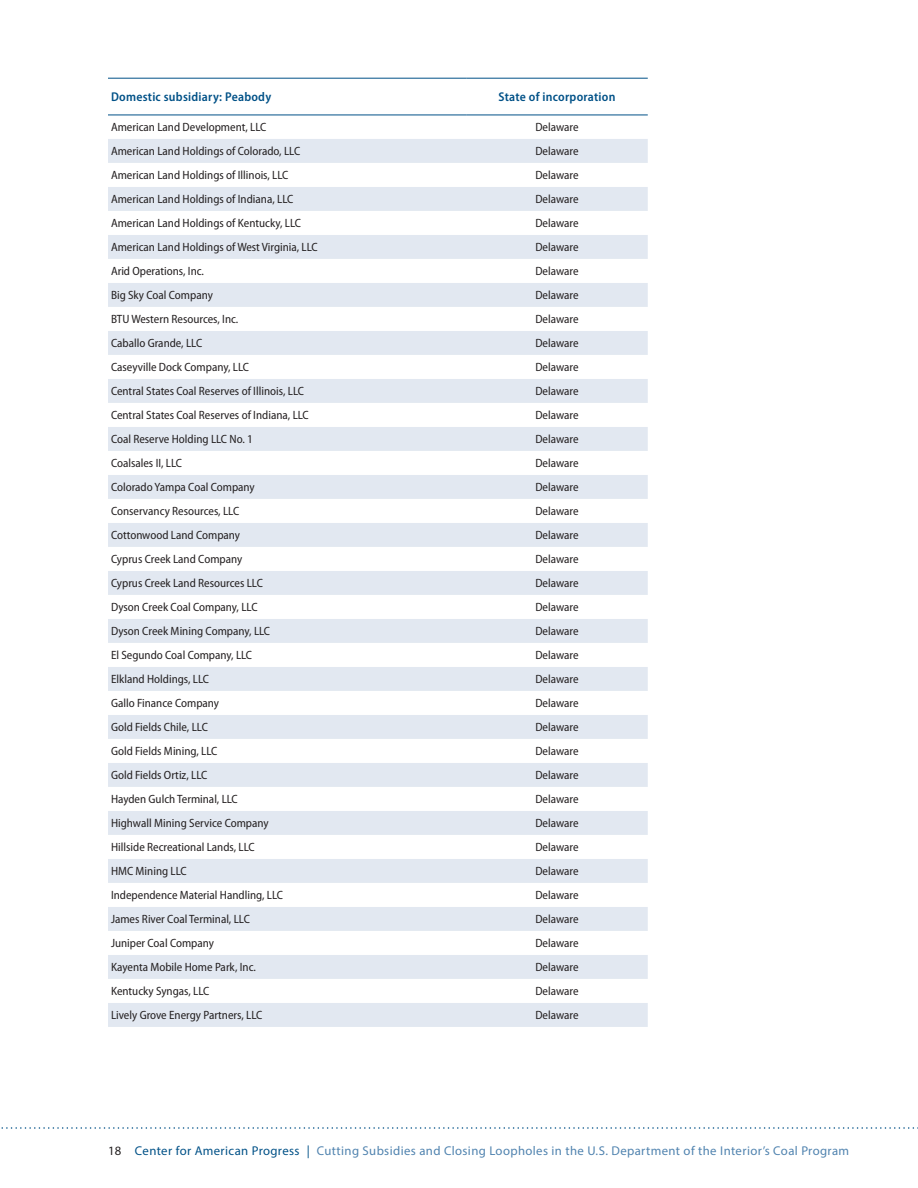
<style>
.page{position:relative;width:918px;height:1188px;background:#fff}
.page>*{position:absolute;margin:0;border:0;box-sizing:border-box;transform-origin:0 0}
.t1{font:12.75px "Myriad Pro";letter-spacing:.03em;color:#5083af}
.t2{font:600 semi-condensed 12.75px "Myriad Pro";letter-spacing:.02em;color:#005187}
.t3{font:semi-condensed 12px "Myriad Pro";color:#231f20}
.s1{color:#231f20}
.s2{color:#005187}
</style>
<div class="page">
<svg style="left:1px;top:1127px;width:917px;height:2px"></svg>
<div style="left:108px;top:139px;width:540px;height:888px;background:#e2e8f1"></div>
<svg style="left:108px;top:163px;width:540px;height:840px"></svg>
<hr style="left:108px;top:78px;width:358px;height:1px;background:#005187">
<hr style="left:466px;top:78px;width:182px;height:1px;background:#005187">
<hr style="left:108px;top:115px;width:358px;height:1px;background:#005187">
<hr style="left:466px;top:115px;width:182px;height:1px;background:#005187">
<p class="t2" style="left:111px;top:89px;width:162px">Domestic subsidiary: Peabody</p>
<p class="t2" style="left:498px;top:89px;width:119px">State of incorporation</p>
<p class="t3" style="left:111px;top:121px;width:157px">American Land Development, LLC</p>
<p class="t3" style="left:535px;top:121px;width:45px">Delaware</p>
<p class="t3" style="left:111px;top:145px;width:191px">American Land Holdings of Colorado, LLC</p>
<p class="t3" style="left:535px;top:145px;width:45px">Delaware</p>
<p class="t3" style="left:111px;top:169px;width:179px">American Land Holdings of Illinois, LLC</p>
<p class="t3" style="left:535px;top:169px;width:45px">Delaware</p>
<p class="t3" style="left:111px;top:193px;width:184px">American Land Holdings of Indiana, LLC</p>
<p class="t3" style="left:535px;top:193px;width:45px">Delaware</p>
<p class="t3" style="left:111px;top:217px;width:192px">American Land Holdings of Kentucky, LLC</p>
<p class="t3" style="left:535px;top:217px;width:45px">Delaware</p>
<p class="t3" style="left:111px;top:241px;width:208px">American Land Holdings of West Virginia, LLC</p>
<p class="t3" style="left:535px;top:241px;width:45px">Delaware</p>
<p class="t3" style="left:111px;top:265px;width:95px">Arid Operations, Inc.</p>
<p class="t3" style="left:535px;top:265px;width:45px">Delaware</p>
<p class="t3" style="left:111px;top:289px;width:103px">Big Sky Coal Company</p>
<p class="t3" style="left:535px;top:289px;width:45px">Delaware</p>
<p class="t3" style="left:111px;top:313px;width:129px">BTU Western Resources, Inc.</p>
<p class="t3" style="left:535px;top:313px;width:45px">Delaware</p>
<p class="t3" style="left:111px;top:337px;width:93px">Caballo Grande, LLC</p>
<p class="t3" style="left:535px;top:337px;width:45px">Delaware</p>
<p class="t3" style="left:111px;top:361px;width:140px">Caseyville Dock Company, LLC</p>
<p class="t3" style="left:535px;top:361px;width:45px">Delaware</p>
<p class="t3" style="left:111px;top:385px;width:194px">Central States Coal Reserves of Illinois, LLC</p>
<p class="t3" style="left:535px;top:385px;width:45px">Delaware</p>
<p class="t3" style="left:111px;top:409px;width:199px">Central States Coal Reserves of Indiana, LLC</p>
<p class="t3" style="left:535px;top:409px;width:45px">Delaware</p>
<p class="t3" style="left:111px;top:433px;width:143px">Coal Reserve Holding LLC No. 1</p>
<p class="t3" style="left:535px;top:433px;width:45px">Delaware</p>
<p class="t3" style="left:111px;top:457px;width:73px">Coalsales II, LLC</p>
<p class="t3" style="left:535px;top:457px;width:45px">Delaware</p>
<p class="t3" style="left:111px;top:481px;width:145px">Colorado Yampa Coal Company</p>
<p class="t3" style="left:535px;top:481px;width:45px">Delaware</p>
<p class="t3" style="left:111px;top:505px;width:130px">Conservancy Resources, LLC</p>
<p class="t3" style="left:535px;top:505px;width:45px">Delaware</p>
<p class="t3" style="left:111px;top:529px;width:131px">Cottonwood Land Company</p>
<p class="t3" style="left:535px;top:529px;width:45px">Delaware</p>
<p class="t3" style="left:111px;top:553px;width:133px">Cyprus Creek Land Company</p>
<p class="t3" style="left:535px;top:553px;width:45px">Delaware</p>
<p class="t3" style="left:111px;top:577px;width:153px">Cyprus Creek Land Resources LLC</p>
<p class="t3" style="left:535px;top:577px;width:45px">Delaware</p>
<p class="t3" style="left:111px;top:601px;width:148px">Dyson Creek Coal Company, LLC</p>
<p class="t3" style="left:535px;top:601px;width:45px">Delaware</p>
<p class="t3" style="left:111px;top:625px;width:161px">Dyson Creek Mining Company, LLC</p>
<p class="t3" style="left:535px;top:625px;width:45px">Delaware</p>
<p class="t3" style="left:111px;top:649px;width:143px">El Segundo Coal Company, LLC</p>
<p class="t3" style="left:535px;top:649px;width:45px">Delaware</p>
<p class="t3" style="left:111px;top:673px;width:100px">Elkland Holdings, LLC</p>
<p class="t3" style="left:535px;top:673px;width:45px">Delaware</p>
<p class="t3" style="left:111px;top:697px;width:110px">Gallo Finance Company</p>
<p class="t3" style="left:535px;top:697px;width:45px">Delaware</p>
<p class="t3" style="left:111px;top:721px;width:98px">Gold Fields Chile, LLC</p>
<p class="t3" style="left:535px;top:721px;width:45px">Delaware</p>
<p class="t3" style="left:111px;top:745px;width:108px">Gold Fields Mining, LLC</p>
<p class="t3" style="left:535px;top:745px;width:45px">Delaware</p>
<p class="t3" style="left:111px;top:769px;width:98px">Gold Fields Ortiz, LLC</p>
<p class="t3" style="left:535px;top:769px;width:45px">Delaware</p>
<p class="t3" style="left:111px;top:793px;width:128px">Hayden Gulch Terminal, LLC</p>
<p class="t3" style="left:535px;top:793px;width:45px">Delaware</p>
<p class="t3" style="left:111px;top:817px;width:159px">Highwall Mining Service Company</p>
<p class="t3" style="left:535px;top:817px;width:45px">Delaware</p>
<p class="t3" style="left:111px;top:841px;width:145px">Hillside Recreational Lands, LLC</p>
<p class="t3" style="left:535px;top:841px;width:45px">Delaware</p>
<p class="t3" style="left:111px;top:865px;width:77px">HMC Mining LLC</p>
<p class="t3" style="left:535px;top:865px;width:45px">Delaware</p>
<p class="t3" style="left:111px;top:889px;width:174px">Independence Material Handling, LLC</p>
<p class="t3" style="left:535px;top:889px;width:45px">Delaware</p>
<p class="t3" style="left:111px;top:913px;width:140px">James River Coal Terminal, LLC</p>
<p class="t3" style="left:535px;top:913px;width:45px">Delaware</p>
<p class="t3" style="left:111px;top:937px;width:105px">Juniper Coal Company</p>
<p class="t3" style="left:535px;top:937px;width:45px">Delaware</p>
<p class="t3" style="left:111px;top:961px;width:146px">Kayenta Mobile Home Park, Inc.</p>
<p class="t3" style="left:535px;top:961px;width:45px">Delaware</p>
<p class="t3" style="left:111px;top:985px;width:100px">Kentucky Syngas, LLC</p>
<p class="t3" style="left:535px;top:985px;width:45px">Delaware</p>
<p class="t3" style="left:111px;top:1009px;width:153px">Lively Grove Energy Partners, LLC</p>
<p class="t3" style="left:535px;top:1009px;width:45px">Delaware</p>
<p class="t1" style="left:108px;top:1143px;width:743px"><span class="s1">18</span> <span class="s2">Center for American Progress |</span> Cutting Subsidies and Closing Loopholes in the U.S. Department of the Interior’s Coal Program</p>
</div>
